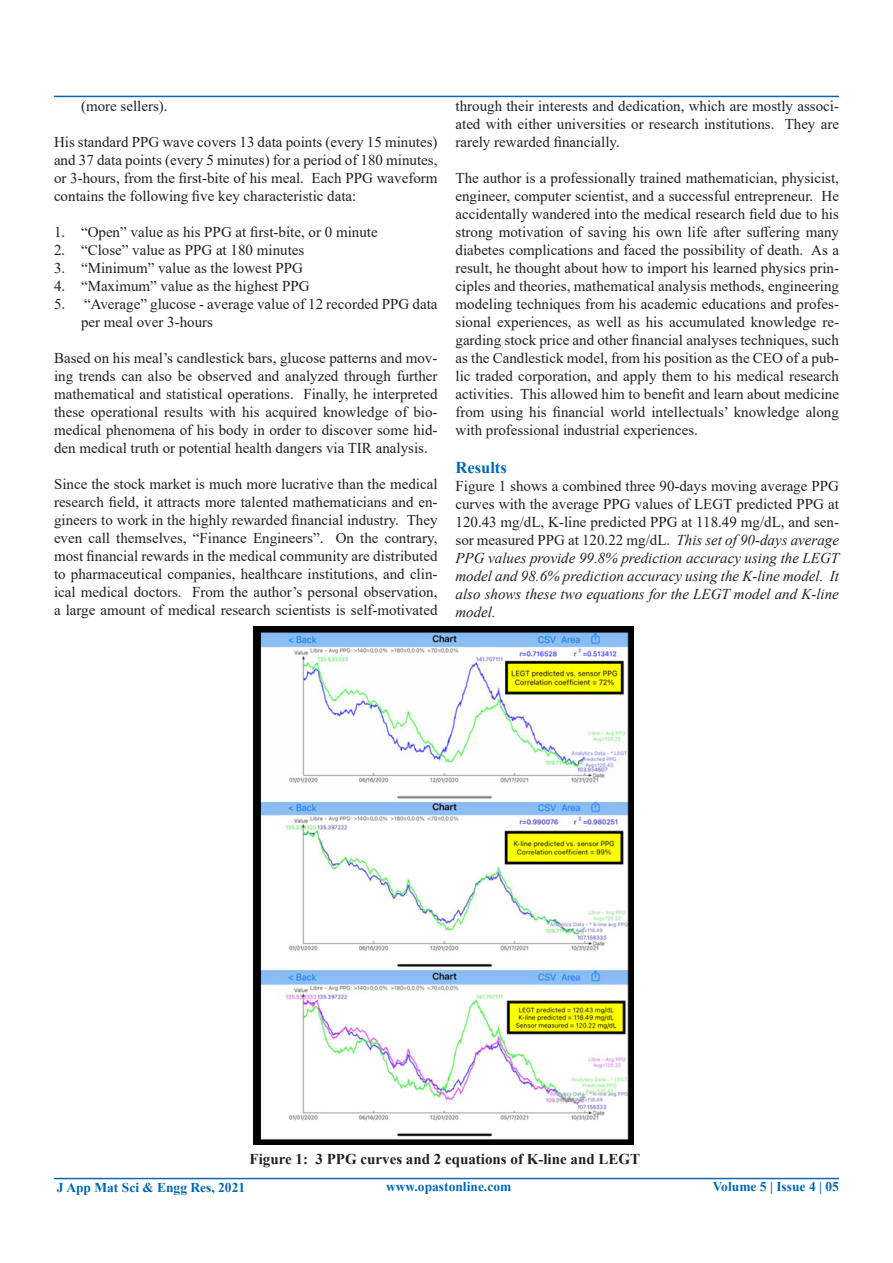
<style>
.page{position:relative;width:893px;height:1263px;background:#fff}
.page>*{position:absolute;margin:0;border:0;box-sizing:border-box;transform-origin:0 0}
.t1{font:700 16.5px "Times New Roman";color:#0166b3}
.t2{font:15px/18px "Times New Roman";color:#231f20;text-align:justify}
.t3{font:italic 15px/18px "Times New Roman";color:#231f20;text-align:justify}
.t4{font:700 15px "Times New Roman";color:#231f20}
.t5{font:700 13.5px "Times New Roman";color:#0166b3}
.s1{font-style:normal}
</style>
<div class="page">
<hr style="left:54px;top:1178px;width:785px;height:1px;background:#0166b3">
<hr style="left:54px;top:96px;width:785px;height:1px;background:#0166b3">
<img style="left:254px;top:627px;width:379px;height:517px">
<p class="t2" style="left:81px;top:97px;width:88px">(more sellers).</p>
<p class="t2" style="left:54px;top:133px;width:385px">His standard PPG wave covers 13 data points (every 15 minutes) and 37 data points (every 5 minutes) for a period of 180 minutes, or 3-hours, from the first-bite of his meal. Each PPG waveform contains the following five key characteristic data:</p>
<p class="t2" style="left:54px;top:223px;width:325px">1. “Open” value as his PPG at first-bite, or 0 minute</p>
<p class="t2" style="left:54px;top:241px;width:252px">2. “Close” value as PPG at 180 minutes</p>
<p class="t2" style="left:54px;top:259px;width:251px">3. “Minimum” value as the lowest PPG</p>
<p class="t2" style="left:54px;top:277px;width:257px">4. “Maximum” value as the highest PPG</p>
<p class="t2" style="left:81px;top:295px;width:358px;text-indent:-27px">5. “Average” glucose - average value of 12 recorded PPG data per meal over 3-hours</p>
<p class="t2" style="left:54px;top:349px;width:385px">Based on his meal’s candlestick bars, glucose patterns and mov&shy;ing trends can also be observed and analyzed through further mathematical and statistical operations. Finally, he interpreted these operational results with his acquired knowledge of bio&shy;medical phenomena of his body in order to discover some hid&shy;den medical truth or potential health dangers via TIR analysis.</p>
<p class="t2" style="left:54px;top:475px;width:385px">Since the stock market is much more lucrative than the medical research field, it attracts more talented mathematicians and en&shy;gineers to work in the highly rewarded financial industry. They even call themselves, “Finance Engineers”. On the contrary, most financial rewards in the medical community are distributed to pharmaceutical companies, healthcare institutions, and clin&shy;ical medical doctors. From the author’s personal observation, a large amount of medical research scientists is self-motivated</p>
<p class="t2" style="left:455px;top:97px;width:385px">through their interests and dedication, which are mostly associ&shy;ated with either universities or research institutions. They are rarely rewarded financially.</p>
<p class="t2" style="left:455px;top:169px;width:385px">The author is a professionally trained mathematician, physicist, engineer, computer scientist, and a successful entrepreneur. He accidentally wandered into the medical research field due to his strong motivation of saving his own life after suffering many diabetes complications and faced the possibility of death. As a result, he thought about how to import his learned physics prin&shy;ciples and theories, mathematical analysis methods, engineering modeling techniques from his academic educations and profes&shy;sional experiences, as well as his accumulated knowledge re&shy;garding stock price and other financial analyses techniques, such as the Candlestick model, from his position as the CEO of a pub&shy;lic traded corporation, and apply them to his medical research activities. This allowed him to benefit and learn about medicine from using his financial world intellectuals’ knowledge along with professional industrial experiences.</p>
<p class="t1" style="left:455px;top:456px;width:53px">Results</p>
<p class="t3" style="left:455px;top:477px;width:385px"><span class="s1">Figure 1 shows a combined three 90-days moving average PPG curves with the average PPG values of LEGT predicted PPG at 120.43 mg/dL, K-line predicted PPG at 118.49 mg/dL, and sen&shy;sor measured PPG at 120.22 mg/dL.</span> This set of 90-days average PPG values provide 99.8% prediction accuracy using the LEGT model and 98.6% prediction accuracy using the K-line model. It also shows these two equations for the LEGT model and K-line model.</p>
<p class="t4" style="left:250px;top:1148px;width:392px">Figure 1: 3 PPG curves and 2 equations of K-line and LEGT</p>
<p class="t5" style="left:57px;top:1178px;width:190px">J App Mat Sci &amp; Engg Res, 2021</p>
<p class="t5" style="left:386px;top:1177px;width:127px">www.opastonline.com</p>
<p class="t5" style="left:713px;top:1177px;width:128px">Volume 5 | Issue 4 | 05</p>
</div>
